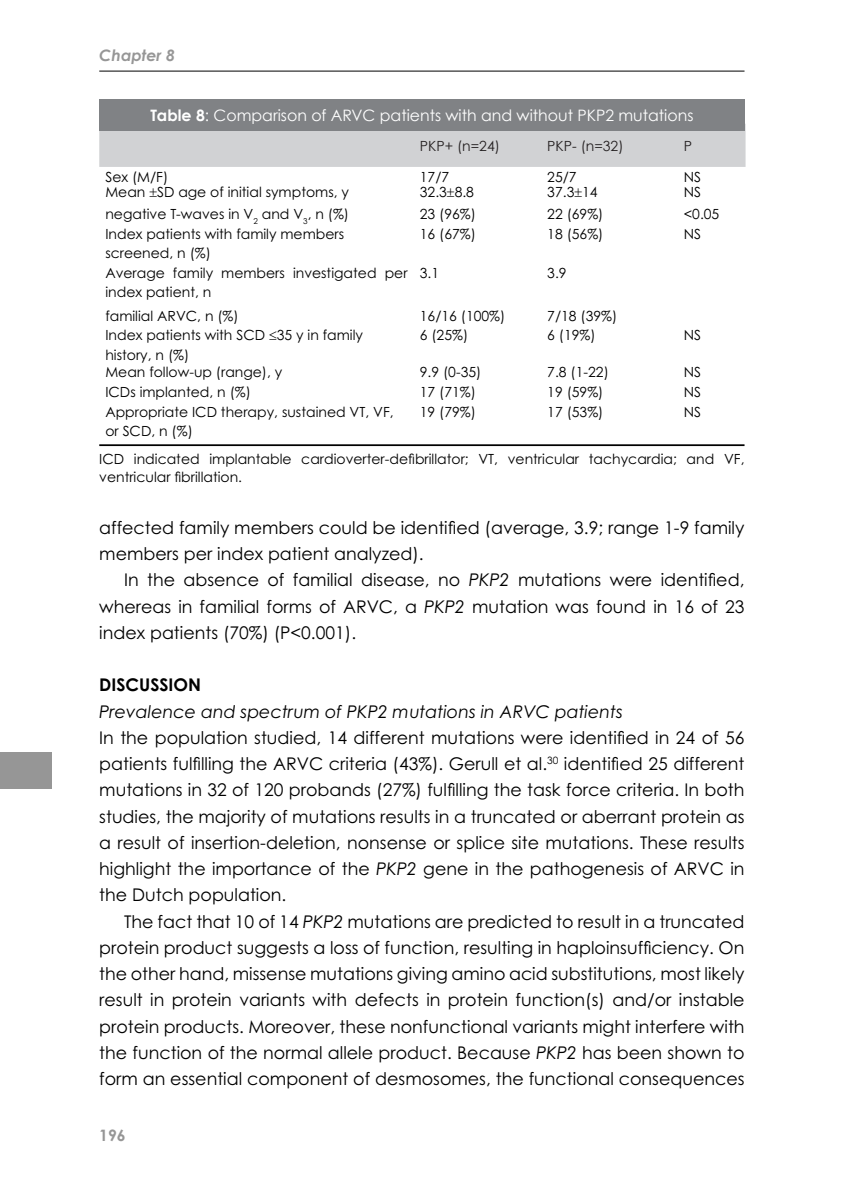
<style>
.page{position:relative;width:844px;height:1190px;background:#fff}
.page>*{position:absolute;margin:0;border:0;box-sizing:border-box;transform-origin:0 0}
.t1{font:17.5px/26.2px "Century Gothic";color:#000;text-align:justify}
.t2{font:italic 17.5px "Century Gothic";color:#000}
.t3{font:700 17.5px "Century Gothic";color:#000}
.t4{font:15.75px "Century Gothic";color:#fff}
.t5{font:italic 700 15.75px "Century Gothic";color:#969696}
.t6{font:700 15.75px "Century Gothic";color:#969696}
.t7{font:14px/19.2px "Century Gothic";color:#000}
.t8{font:14px "Century Gothic";color:#231f20}
.s1{font-weight:700}
.s2{font-style:italic}
</style>
<div class="page">
<hr style="left:99px;top:71px;width:645px;height:1px;background:#000">
<hr style="left:99px;top:444px;width:645px;height:2px;background:#000">
<div style="left:99px;top:124px;width:646px;height:43px;background:#d1d2d4"></div>
<div style="left:99px;top:99px;width:645px;height:32px;background:#808285"></div>
<div style="left:0;top:753px;width:52px;height:36px;background:#969696"></div>
<p class="t5" style="left:99px;top:49px;width:77px">Chapter 8</p>
<p class="t4" style="left:150px;top:109px;width:545px"><span class="s1">Table 8</span>: Comparison of ARVC patients with and without PKP2 mutations</p>
<p class="t8" style="left:420px;top:136px;width:82px">PKP+ (n=24)</p>
<p class="t8" style="left:547px;top:136px;width:78px">PKP- (n=32)</p>
<p class="t8" style="left:683px;top:136px;width:10px">P</p>
<p class="t7" style="left:105px;top:169px;width:64px">Sex (M/F)</p>
<p class="t7" style="left:420px;top:169px;width:31px">17/7</p>
<p class="t7" style="left:547px;top:169px;width:31px">25/7</p>
<p class="t7" style="left:683px;top:169px;width:19px">NS</p>
<p class="t7" style="left:105px;top:184px;width:245px">Mean SD age of initial symptoms, y</p>
<p class="t7" style="left:420px;top:184px;width:56px">32.3 8.8</p>
<p class="t7" style="left:547px;top:184px;width:52px">37.3 14</p>
<p class="t7" style="left:683px;top:184px;width:19px">NS</p>
<p class="t7" style="left:105px;top:206px;width:245px">negative T-waves in V<sub>2</sub> and V<sub>3</sub>, n (%)</p>
<p class="t7" style="left:420px;top:206px;width:58px">23 (96%)</p>
<p class="t7" style="left:547px;top:206px;width:58px">22 (69%)</p>
<p class="t7" style="left:683px;top:206px;width:37px">&lt;0.05</p>
<p class="t7" style="left:105px;top:226px;width:240px">Index patients with family members screened, n (%)</p>
<p class="t7" style="left:420px;top:226px;width:58px">16 (67%)</p>
<p class="t7" style="left:547px;top:226px;width:58px">18 (56%)</p>
<p class="t7" style="left:683px;top:226px;width:19px">NS</p>
<p class="t7" style="left:105px;top:265px;width:303px">Average family members investigated per index patient, n</p>
<p class="t7" style="left:420px;top:265px;width:21px">3.1</p>
<p class="t7" style="left:547px;top:265px;width:21px">3.9</p>
<p class="t7" style="left:105px;top:307px;width:135px">familial ARVC, n (%)</p>
<p class="t7" style="left:420px;top:307px;width:87px">16/16 (100%)</p>
<p class="t7" style="left:547px;top:307px;width:71px">7/18 (39%)</p>
<p class="t7" style="left:105px;top:327px;width:259px">Index patients with SCD 35 y in family history, n (%)</p>
<p class="t7" style="left:420px;top:327px;width:50px">6 (25%)</p>
<p class="t7" style="left:547px;top:327px;width:50px">6 (19%)</p>
<p class="t7" style="left:683px;top:327px;width:19px">NS</p>
<p class="t7" style="left:105px;top:364px;width:178px">Mean follow-up (range), y</p>
<p class="t7" style="left:420px;top:364px;width:63px">9.9 (0-35)</p>
<p class="t7" style="left:547px;top:364px;width:63px">7.8 (1-22)</p>
<p class="t7" style="left:683px;top:364px;width:19px">NS</p>
<p class="t7" style="left:105px;top:384px;width:147px">ICDs implanted, n (%)</p>
<p class="t7" style="left:420px;top:384px;width:58px">17 (71%)</p>
<p class="t7" style="left:547px;top:384px;width:58px">19 (59%)</p>
<p class="t7" style="left:683px;top:384px;width:19px">NS</p>
<p class="t7" style="left:105px;top:403px;width:290px">Appropriate ICD therapy, sustained VT, VF, or SCD, n (%)</p>
<p class="t7" style="left:420px;top:403px;width:58px">19 (79%)</p>
<p class="t7" style="left:547px;top:403px;width:58px">17 (53%)</p>
<p class="t7" style="left:683px;top:403px;width:19px">NS</p>
<p class="t7" style="left:99px;top:452px;width:646px;line-height:17.5px">ICD indicated implantable cardioverter-defibrillator; VT, ventricular tachycardia; and VF, ventricular fibrillation.</p>
<p class="t1" style="left:99px;top:516px;width:646px">affected family members could be identified (average, 3.9; range 1-9 family members per index patient analyzed).</p>
<p class="t1" style="left:99px;top:569px;width:646px;text-indent:25px">In the absence of familial disease, no <span class="s2">PKP2</span> mutations were identified, whereas in familial forms of ARVC, a <span class="s2">PKP2</span> mutation was found in 16 of 23 index patients (70%) (P&lt;0.001).</p>
<p class="t3" style="left:99px;top:679px;width:103px">DISCUSSION</p>
<p class="t2" style="left:99px;top:705px;width:525px">Prevalence and spectrum of PKP2 mutations in ARVC patients</p>
<p class="t1" style="left:99px;top:726px;width:646px">In the population studied, 14 different mutations were identified in 24 of 56 patients fulfilling the ARVC criteria (43%). Gerull et al.<sup>30</sup> identified 25 different mutations in 32 of 120 probands (27%) fulfilling the task force criteria. In both studies, the majority of mutations results in a truncated or aberrant protein as a result of insertion-deletion, nonsense or splice site mutations. These results highlight the importance of the <span class="s2">PKP2</span> gene in the pathogenesis of ARVC in the Dutch population.</p>
<p class="t1" style="left:99px;top:910px;width:646px;text-indent:25px">The fact that 10 of 14 <span class="s2">PKP2</span> mutations are predicted to result in a truncated protein product suggests a loss of function, resulting in haploinsufficiency. On the other hand, missense mutations giving amino acid substitutions, most likely result in protein variants with defects in protein function(s) and/or instable protein products. Moreover, these nonfunctional variants might interfere with the function of the normal allele product. Because <span class="s2">PKP2</span> has been shown to form an essential component of desmosomes, the functional consequences</p>
<p class="t6" style="left:99px;top:1129px;width:28px">196</p>
</div>
